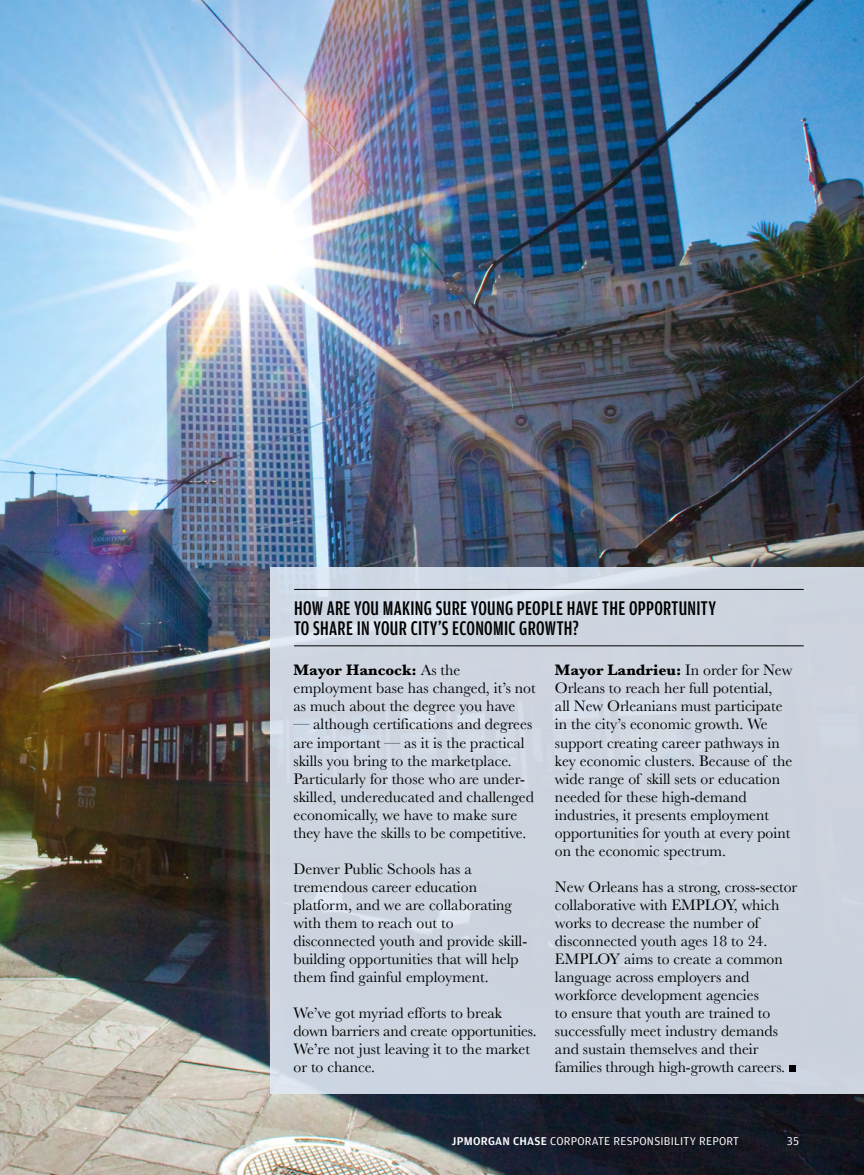
<style>
.page{position:relative;width:864px;height:1175px;background:#fff}
.page>*{position:absolute;margin:0;border:0;box-sizing:border-box;transform-origin:0 0}
.BDJAS-subheader_-_P{font:500 21px/19.5px "Amplitude Comp";letter-spacing:.015em;color:#000}
.BDJAS-bodycopy_10_5{font:15.75px/18px "Baskerville";color:#000}
.t1{font:12px "Amplitude TF";letter-spacing:.02em;color:#fff}
.s1{font-weight:700}
</style>
<div class="page">
<img style="left:0;top:0;width:864px;height:1174px">
<div style="left:270px;top:567px;width:594px;height:527px;background:#ccd4de"></div>
<hr style="left:294px;top:589px;width:510px;height:1px;background:#000">
<hr style="left:294px;top:645px;width:510px;height:1px;background:#000">
<svg style="left:789px;top:1065px;width:6px;height:6px"></svg>
<p class="BDJAS-subheader_-_P" style="left:294px;top:598px;width:423px">HOW ARE YOU MAKING SURE YOUNG PEOPLE HAVE THE OPPORTUNITY<br>TO SHARE IN YOUR CITY’S ECONOMIC GROWTH?</p>
<p class="BDJAS-bodycopy_10_5" style="left:293px;top:661px;width:244px"><span class="s1">Mayor Hancock:</span> As the employment base has changed, it’s not as much about the degree you have</p>
<p class="BDJAS-bodycopy_10_5" style="left:293px;top:715px;width:242px">— although certifications and degrees are important — as it is the practical skills you bring to the marketplace.<br>Particularly for those who are under&shy;skilled, undereducated and challenged economically, we have to make sure they have the skills to be competitive.</p>
<p class="BDJAS-bodycopy_10_5" style="left:293px;top:859px;width:235px">Denver Public Schools has a tremendous career education platform, and we are collaborating with them to reach out to disconnected youth and provide skill&shy;building opportunities that will help them find gainful employment.</p>
<p class="BDJAS-bodycopy_10_5" style="left:293px;top:1003px;width:245px">We’ve got myriad efforts to break down barriers and create opportunities.<br>We’re not just leaving it to the market or to chance.</p>
<p class="BDJAS-bodycopy_10_5" style="left:555px;top:661px;width:239px"><span class="s1">Mayor Landrieu:</span> In order for New Orleans to reach her full potential,<br>all New Orleanians must participate in the city’s economic growth. We support creating career pathways in key economic clusters. Because of the wide range of skill sets or education needed for these high-demand industries, it presents employment opportunities for youth at every point on the economic spectrum.</p>
<p class="BDJAS-bodycopy_10_5" style="left:555px;top:877px;width:244px">New Orleans has a strong, cross-sector collaborative with EMPLOY, which works to decrease the number of disconnected youth ages 18 to 24.<br>EMPLOY aims to create a common language across employers and workforce development agencies<br>to ensure that youth are trained to successfully meet industry demands and sustain themselves and their families through high-growth careers.</p>
<p class="t1" style="left:452px;top:1134px;width:289px"><span class="s1">JPMORGAN CHASE</span> CORPORATE RESPONSIBILITY REPORT</p>
<p class="t1" style="left:786px;top:1134px;width:15px">35</p>
</div>
